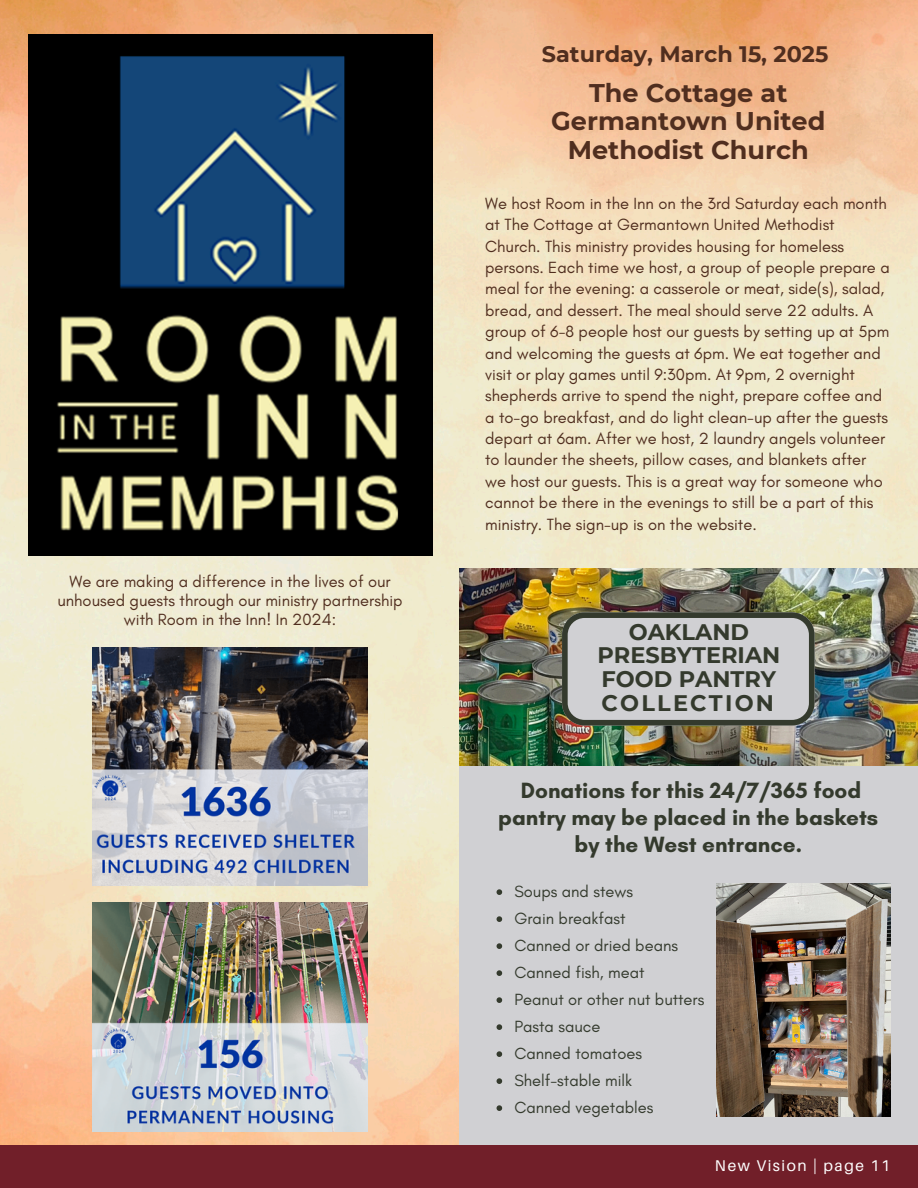
<style>
.page{position:relative;width:918px;height:1188px;background:#fff}
.page>*{position:absolute;margin:0;border:0;box-sizing:border-box;transform-origin:0 0}
.t1{font:700 25.5px/28.8px "Montserrat";color:#502e1f;text-align:center}
.t2{font:700 22.5px/27px "Glacial Indifference";color:#343a2d;text-align:center}
.t3{font:700 22.5px/23.7px "Montserrat";color:#343a2d;text-align:center}
.t4{font:700 22.35px "Montserrat";color:#502e1f}
.t5{font:16.5px/21.3px "Glacial Indifference";color:#502e1f}
.t6{font:16.5px "Glacial Indifference";color:#343a2d}
.t7{font:15.6px "Aileron";letter-spacing:.1em;color:#fff}
</style>
<div class="page">
<img style="left:0;top:0;width:918px;height:1145px">
<img style="left:28px;top:35px;width:404px;height:520px">
<img style="left:93px;top:647px;width:274px;height:239px">
<img style="left:93px;top:902px;width:274px;height:230px">
<div style="left:460px;top:569px;width:458px;height:576px;background:#d0d0d3"></div>
<img style="left:460px;top:569px;width:458px;height:197px">
<svg style="left:562px;top:612px;width:252px;height:114px"></svg>
<img style="left:717px;top:883px;width:174px;height:233px">
<div style="left:0;top:1145px;width:918px;height:43px;background:#711f29"></div>
<svg style="left:497px;top:889px;width:5px;height:6px"></svg>
<svg style="left:497px;top:916px;width:5px;height:6px"></svg>
<svg style="left:497px;top:943px;width:5px;height:6px"></svg>
<svg style="left:497px;top:970px;width:5px;height:6px"></svg>
<svg style="left:497px;top:997px;width:5px;height:6px"></svg>
<svg style="left:497px;top:1024px;width:5px;height:6px"></svg>
<svg style="left:497px;top:1051px;width:5px;height:6px"></svg>
<svg style="left:497px;top:1078px;width:5px;height:6px"></svg>
<svg style="left:497px;top:1105px;width:5px;height:6px"></svg>
<p class="t5" style="left:57px;top:572px;width:347px;line-height:19.2px;text-align:center">We are making a difference in the lives of our unhoused guests through our ministry partnership with Room in the Inn! In 2024:</p>
<h3 class="t4" style="left:542px;top:40px;width:288px">Saturday, March 15, 2025</h3>
<h1 class="t1" style="left:551px;top:78px;width:276px">The Cottage at<br>Germantown United<br>Methodist Church</h1>
<p class="t5" style="left:485px;top:192px;width:406px">We host Room in the Inn on the 3rd Saturday each month at The Cottage at Germantown United Methodist Church. This ministry provides housing for homeless persons. Each time we host, a group of people prepare a meal for the evening: a casserole or meat, side(s), salad, bread, and dessert. The meal should serve 22 adults. A group of 6-8 people host our guests by setting up at 5pm and welcoming the guests at 6pm. We eat together and visit or play games until 9:30pm. At 9pm, 2 overnight shepherds arrive to spend the night, prepare coffee and a to-go breakfast, and do light clean-up after the guests depart at 6am. After we host, 2 laundry angels volunteer to launder the sheets, pillow cases, and blankets after we host our guests. This is a great way for someone who cannot be there in the evenings to still be a part of this ministry. The sign-up is on the website.</p>
<p class="t3" style="left:597px;top:620px;width:184px">OAKLAND<br>PRESBYTERIAN<br>FOOD PANTRY<br>COLLECTION</p>
<p class="t2" style="left:498px;top:776px;width:382px">Donations for this 24/7/365 food pantry may be placed in the baskets by the West entrance.</p>
<p class="t6" style="left:514px;top:882px;width:120px">Soups and stews</p>
<p class="t6" style="left:514px;top:909px;width:113px">Grain breakfast</p>
<p class="t6" style="left:514px;top:936px;width:165px">Canned or dried beans</p>
<h2 class="t6" style="left:514px;top:963px;width:132px">Canned fish, meat</h2>
<h3 class="t6" style="left:514px;top:990px;width:191px">Peanut or other nut butters</h3>
<p class="t6" style="left:514px;top:1017px;width:88px">Pasta sauce</p>
<p class="t6" style="left:514px;top:1044px;width:129px">Canned tomatoes</p>
<p class="t6" style="left:514px;top:1071px;width:119px">Shelf-stable milk</p>
<p class="t6" style="left:514px;top:1098px;width:140px">Canned vegetables</p>
<p class="t7" style="left:715px;top:1156px;width:177px">New Vision | page 11</p>
</div>
